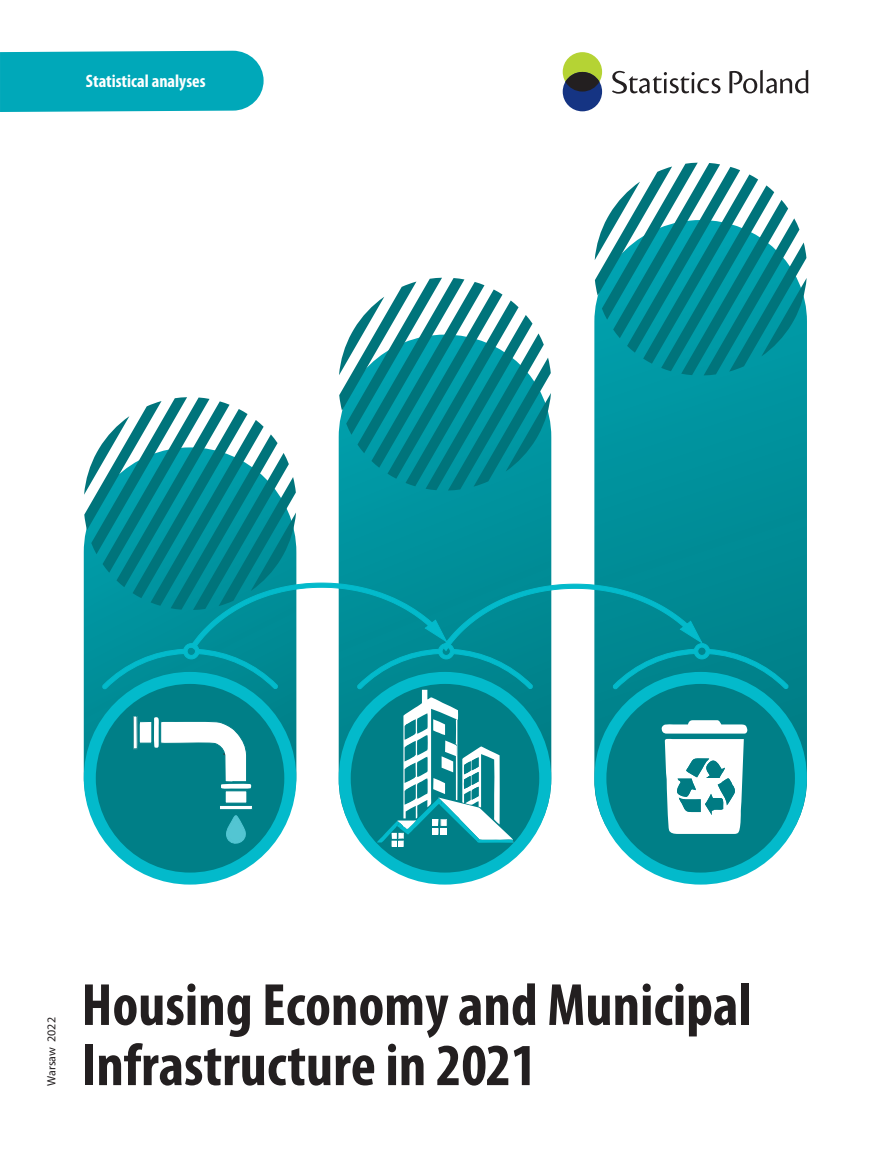
<style>
.page{position:relative;width:893px;height:1149px;background:#fff}
.page>*{position:absolute;margin:0;border:0;box-sizing:border-box;transform-origin:0 0}
.t1{font:700 condensed 60px/60.2px "Myriad Pro";color:#231f20}
.t2{font:700 condensed 18px "Myriad Pro";color:#fff}
.t3{font:12px "Myriad Pro";color:#231f20}
</style>
<div class="page">
<div style="left:0;top:51px;width:264px;height:61px;background:#00a8b9"></div>
<svg style="left:338px;top:430px;width:213px;height:451px;background:#22a1ab"></svg>
<svg style="left:83px;top:546px;width:188px;height:333px"></svg>
<svg style="left:594px;top:258px;width:213px;height:623px;background:#1398a2"></svg>
<svg style="left:84px;top:397px;width:212px;height:212px"></svg>
<svg style="left:339px;top:277px;width:212px;height:213px"></svg>
<svg style="left:595px;top:163px;width:212px;height:212px"></svg>
<svg style="left:90px;top:677px;width:200px;height:201px;background:#008b95"></svg>
<div style="left:84px;top:671px;width:212px;height:213px;border:12px solid #03bacb;border-radius:50%"></div>
<svg style="left:345px;top:677px;width:200px;height:201px;background:#008e99"></svg>
<svg style="left:600px;top:677px;width:201px;height:201px;background:#008c96"></svg>
<div style="left:594px;top:671px;width:213px;height:213px;border:12px solid #03bacb;border-radius:50%"></div>
<div style="left:563px;top:52px;width:39px;height:39px;background:#b5d334;border-radius:50%"></div>
<div style="left:563px;top:72px;width:39px;height:39px;background:#153483;border-radius:50%"></div>
<div style="left:565px;top:72px;width:34px;height:19px;background:#231f20;border-radius:50%"></div>
<svg style="left:612px;top:70px;width:196px;height:24px"></svg>
<svg style="left:102px;top:582px;width:687px;height:265px"></svg>
<p class="t2" style="left:86px;top:71px;width:121px">Statistical analyses</p>
<p class="t3" style="left:45px;top:1085px;width:70px;rotate:-90deg">Warsaw 2022</p>
<p class="t1" style="left:82px;top:975px;width:672px">Housing Economy and Municipal<br>Infrastructure in 2021</p>
</div>
